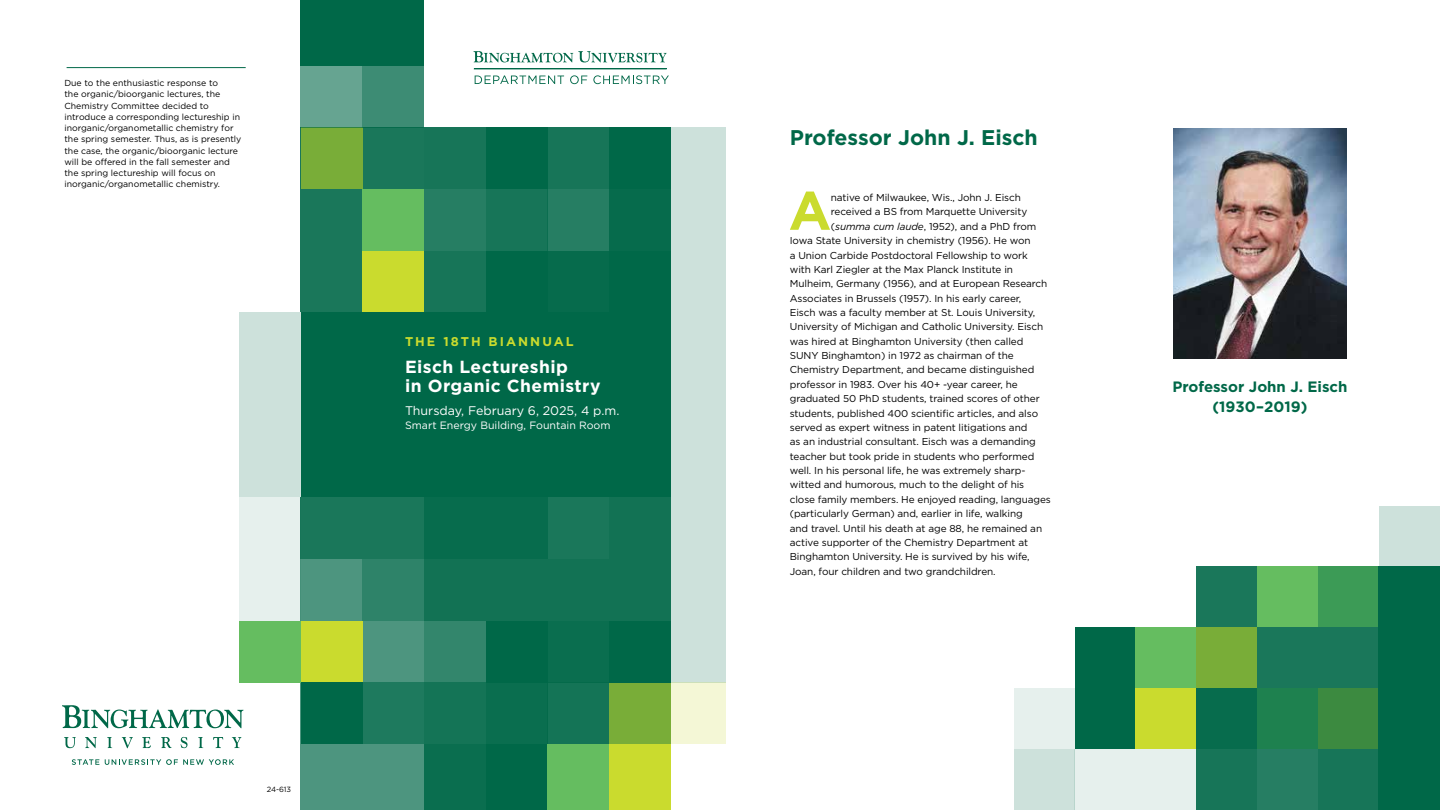
<style>
.page{position:relative;width:1440px;height:810px;background:#fff}
.page>*{position:absolute;margin:0;border:0;box-sizing:border-box;transform-origin:0 0}
.t1{font:700 54.25px "Gotham";color:#cadb2e}
.t2{font:700 21.25px "Gotham";color:#006848}
.t3{font:700 17.5px/18.8px "Gotham";letter-spacing:.025em;color:#fff}
.t4{font:700 15px/20px "Gotham";color:#006848;text-align:center}
.t5{font:700 12.75px "Gotham";letter-spacing:.16em;color:#cadb2e}
.t6{font:12.5px "Gotham";color:#fff}
.t7{font:10.62px "Gotham";color:#fff}
.t8{font:10px "Gotham";letter-spacing:-.01em;color:#000}
.t9{font:8.75px/11.2px "Gotham";color:#000}
.t10{font:7.5px "Gotham";color:#000}
.s1{font-style:italic}
</style>
<div class="page">
<div style="left:424px;top:621px;width:185px;height:189px;background:#33866c"></div>
<div style="left:301px;top:128px;width:123px;height:184px;background:#1a775a"></div>
<div style="left:301px;top:559px;width:123px;height:251px;background:#4d957f"></div>
<div style="left:424px;top:559px;width:247px;height:62px;background:#127254"></div>
<div style="left:301px;top:498px;width:308px;height:61px;background:#1a775a"></div>
<div style="left:301px;top:0;width:123px;height:66px;background:#006848"></div>
<div style="left:486px;top:128px;width:62px;height:61px;background:#006848"></div>
<div style="left:609px;top:128px;width:62px;height:61px;background:#006848"></div>
<div style="left:609px;top:251px;width:62px;height:61px;background:#006848"></div>
<div style="left:486px;top:251px;width:62px;height:61px;background:#006848"></div>
<div style="left:424px;top:128px;width:62px;height:61px;background:#177558"></div>
<div style="left:362px;top:251px;width:62px;height:61px;background:#cadb2e"></div>
<div style="left:362px;top:189px;width:62px;height:62px;background:#65bd60"></div>
<div style="left:239px;top:621px;width:62px;height:61px;background:#65bd60"></div>
<div style="left:301px;top:621px;width:61px;height:61px;background:#cadb2e"></div>
<div style="left:609px;top:744px;width:62px;height:66px;background:#cadb2e"></div>
<div style="left:609px;top:682px;width:62px;height:62px;background:#79ad38"></div>
<div style="left:301px;top:128px;width:61px;height:61px;background:#79ad38"></div>
<div style="left:548px;top:682px;width:61px;height:62px;background:#147456"></div>
<div style="left:548px;top:128px;width:61px;height:61px;background:#177558"></div>
<div style="left:548px;top:251px;width:61px;height:61px;background:#006848"></div>
<div style="left:424px;top:251px;width:62px;height:61px;background:#177558"></div>
<div style="left:486px;top:189px;width:62px;height:62px;background:#177558"></div>
<div style="left:609px;top:189px;width:62px;height:62px;background:#006848"></div>
<div style="left:424px;top:189px;width:62px;height:62px;background:#267e63"></div>
<div style="left:548px;top:189px;width:61px;height:62px;background:#267e63"></div>
<div style="left:609px;top:498px;width:62px;height:61px;background:#127254"></div>
<div style="left:424px;top:498px;width:124px;height:61px;background:#076c4d"></div>
<div style="left:301px;top:312px;width:370px;height:186px;background:#006848"></div>
<div style="left:486px;top:621px;width:62px;height:61px;background:#006848"></div>
<div style="left:609px;top:621px;width:62px;height:61px;background:#006848"></div>
<div style="left:486px;top:744px;width:62px;height:66px;background:#006848"></div>
<div style="left:362px;top:682px;width:124px;height:62px;background:#19775a"></div>
<div style="left:548px;top:621px;width:61px;height:61px;background:#0a6e4f"></div>
<div style="left:486px;top:682px;width:62px;height:62px;background:#0a6e4f"></div>
<div style="left:424px;top:744px;width:62px;height:66px;background:#0a6e4f"></div>
<div style="left:362px;top:559px;width:62px;height:62px;background:#2e8369"></div>
<div style="left:301px;top:682px;width:61px;height:62px;background:#006848"></div>
<div style="left:301px;top:66px;width:123px;height:62px;background:#66a491"></div>
<div style="left:239px;top:498px;width:62px;height:61px;background:#e6f0ed"></div>
<div style="left:239px;top:559px;width:62px;height:62px;background:#e6f0ed"></div>
<div style="left:239px;top:312px;width:62px;height:186px;background:#cde1db"></div>
<div style="left:671px;top:128px;width:55px;height:554px;background:#cde1db"></div>
<div style="left:671px;top:682px;width:55px;height:62px;background:#f4f7d6"></div>
<div style="left:548px;top:744px;width:61px;height:66px;background:#65bd60"></div>
<div style="left:362px;top:66px;width:62px;height:62px;background:#3d8c74"></div>
<svg style="left:475px;top:75px;width:89px;height:9px"></svg>
<svg style="left:570px;top:75px;width:17px;height:9px"></svg>
<svg style="left:593px;top:75px;width:76px;height:9px"></svg>
<svg style="left:473px;top:51px;width:194px;height:12px"></svg>
<hr style="left:474px;top:69px;width:193px;height:1px;background:#006848">
<svg style="left:64px;top:737px;width:12px;height:11px"></svg>
<svg style="left:85px;top:737px;width:12px;height:11px"></svg>
<svg style="left:107px;top:737px;width:5px;height:11px"></svg>
<svg style="left:122px;top:737px;width:11px;height:11px"></svg>
<svg style="left:142px;top:737px;width:9px;height:11px"></svg>
<svg style="left:161px;top:737px;width:11px;height:11px"></svg>
<svg style="left:180px;top:737px;width:8px;height:11px"></svg>
<svg style="left:198px;top:737px;width:5px;height:11px"></svg>
<svg style="left:213px;top:737px;width:10px;height:11px"></svg>
<svg style="left:232px;top:737px;width:9px;height:11px"></svg>
<svg style="left:62px;top:705px;width:182px;height:23px"></svg>
<svg style="left:72px;top:759px;width:27px;height:6px"></svg>
<svg style="left:105px;top:759px;width:129px;height:6px"></svg>
<hr style="left:67px;top:67px;width:179px;height:1px;background:#006848">
<img style="left:1174px;top:129px;width:172px;height:229px">
<div style="left:1196px;top:567px;width:183px;height:182px;background:#1a775a"></div>
<div style="left:1075px;top:627px;width:60px;height:122px;background:#006848"></div>
<div style="left:1196px;top:627px;width:61px;height:61px;background:#79ad38"></div>
<svg style="left:1196px;top:688px;width:183px;height:122px"></svg>
<div style="left:1379px;top:567px;width:61px;height:243px;background:#006848"></div>
<div style="left:1135px;top:627px;width:61px;height:61px;background:#65bd60"></div>
<div style="left:1318px;top:567px;width:61px;height:60px;background:#3c9b56"></div>
<div style="left:1257px;top:567px;width:61px;height:60px;background:#65bd60"></div>
<div style="left:1014px;top:688px;width:61px;height:61px;background:#e6f0ed"></div>
<div style="left:1014px;top:749px;width:61px;height:61px;background:#cde1db"></div>
<div style="left:1379px;top:506px;width:61px;height:61px;background:#cde1db"></div>
<div style="left:1075px;top:749px;width:121px;height:61px;background:#e6f0ed"></div>
<div style="left:1135px;top:688px;width:61px;height:61px;background:#cadb2e"></div>
<p class="t9" style="left:64px;top:77px;width:179px">Due to the enthusiastic response to<br>the organic/bioorganic lectures, the Chemistry Committee decided to introduce a corresponding lectureship in inorganic/organometallic chemistry for the spring semester. Thus, as is presently the case, the organic/bioorganic lecture will be offered in the fall semester and the spring lectureship will focus on inorganic/organometallic chemistry.</p>
<p class="t5" style="left:405px;top:333px;width:170px">THE 18TH BIANNUAL</p>
<h3 class="t3" style="left:405px;top:357px;width:197px">Eisch Lectureship<br>in Organic Chemistry</h3>
<p class="t6" style="left:405px;top:402px;width:216px">Thursday, February 6, 2025, 4 p.m.</p>
<p class="t7" style="left:405px;top:418px;width:207px">Smart Energy Building, Fountain Room</p>
<p class="t10" style="left:267px;top:785px;width:26px">24-613</p>
<h2 class="t2" style="left:790px;top:123px;width:250px">Professor John J. Eisch</h2>
<h1 class="t1" style="left:789px;top:175px;width:44px">A</h1>
<p class="t8" style="left:831px;top:191px;width:191px">native of Milwaukee, Wis., John J. Eisch</p>
<p class="t8" style="left:831px;top:205px;width:198px">received a BS from Marquette University</p>
<p class="t8" style="left:831px;top:220px;width:207px">(<span class="s1">summa cum laude</span>, 1952), and a PhD from</p>
<p class="t8" style="left:790px;top:234px;width:242px">Iowa State University in chemistry (1956). He won</p>
<p class="t8" style="left:790px;top:249px;width:240px">a Union Carbide Postdoctoral Fellowship to work</p>
<p class="t8" style="left:790px;top:263px;width:225px">with Karl Ziegler at the Max Planck Institute in</p>
<p class="t8" style="left:790px;top:277px;width:259px">Mulheim, Germany (1956), and at European Research</p>
<p class="t8" style="left:790px;top:292px;width:233px">Associates in Brussels (1957). In his early career,</p>
<p class="t8" style="left:790px;top:306px;width:247px">Eisch was a faculty member at St. Louis University,</p>
<p class="t8" style="left:790px;top:320px;width:255px">University of Michigan and Catholic University. Eisch</p>
<p class="t8" style="left:790px;top:335px;width:235px">was hired at Binghamton University (then called</p>
<p class="t8" style="left:790px;top:349px;width:226px">SUNY Binghamton) in 1972 as chairman of the</p>
<p class="t8" style="left:790px;top:364px;width:246px">Chemistry Department, and became distinguished</p>
<p class="t8" style="left:790px;top:378px;width:229px">professor in 1983. Over his 40+ -year career, he</p>
<p class="t8" style="left:790px;top:392px;width:251px">graduated 50 PhD students, trained scores of other</p>
<p class="t8" style="left:790px;top:407px;width:250px">students, published 400 scientific articles, and also</p>
<p class="t8" style="left:790px;top:421px;width:239px">served as expert witness in patent litigations and</p>
<p class="t8" style="left:790px;top:435px;width:248px">as an industrial consultant. Eisch was a demanding</p>
<p class="t8" style="left:790px;top:450px;width:246px">teacher but took pride in students who performed</p>
<p class="t8" style="left:790px;top:464px;width:237px">well. In his personal life, he was extremely sharp-</p>
<p class="t8" style="left:790px;top:479px;width:236px">witted and humorous, much to the delight of his</p>
<p class="t8" style="left:790px;top:493px;width:262px">close family members. He enjoyed reading, languages</p>
<p class="t8" style="left:790px;top:507px;width:234px">(particularly German) and, earlier in life, walking</p>
<p class="t8" style="left:790px;top:522px;width:254px">and travel. Until his death at age 88, he remained an</p>
<p class="t8" style="left:790px;top:536px;width:240px">active supporter of the Chemistry Department at</p>
<p class="t8" style="left:790px;top:550px;width:241px">Binghamton University. He is survived by his wife,</p>
<p class="t8" style="left:790px;top:565px;width:207px">Joan, four children and two grandchildren.</p>
<h3 class="t4" style="left:1172px;top:376px;width:177px">Professor John J. Eisch (1930–2019)</h3>
</div>
